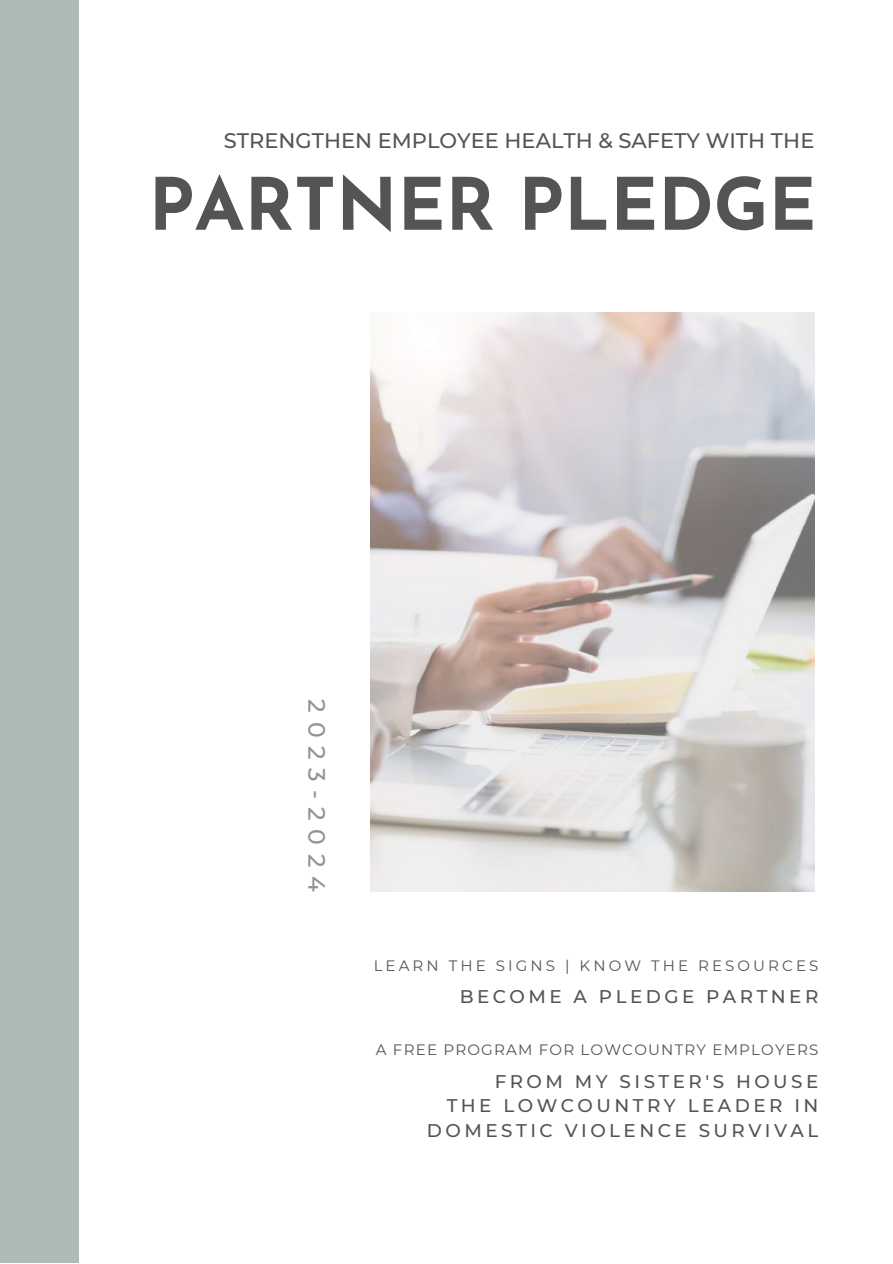
<style>
.page{position:relative;width:893px;height:1264px;background:#fff}
.page>*{position:absolute;margin:0;border:0;box-sizing:border-box;transform-origin:0 0}
.t1{font:700 72px "Josefin Sans";color:#545454}
.t2{font:500 23.55px "Montserrat";letter-spacing:.36em;color:#929292}
.t3{font:500 21px "Montserrat";color:#545454}
.t4{font:500 18.3px/24.8px "Montserrat";letter-spacing:.19em;color:#545454;text-align:right}
.t5{font:15px "Montserrat";letter-spacing:.08em;color:#545454}
.t6{font:15px "Montserrat";letter-spacing:.205em;color:#545454}
</style>
<div class="page">
<img style="left:370px;top:312px;width:444px;height:579px">
<div style="left:0;top:0;width:78px;height:1262px;background:#adbab7"></div>
<p class="t3" style="left:224px;top:128px;width:592px">STRENGTHEN EMPLOYEE HEALTH &amp; SAFETY WITH THE</p>
<h1 class="t1" style="left:149px;top:176px;width:669px">PARTNER PLEDGE</h1>
<p class="t2" style="left:331px;top:699px;width:193px;rotate:90deg">2023-2024</p>
<p class="t6" style="left:373px;top:956px;width:446px">LEARN THE SIGNS | KNOW THE RESOURCES</p>
<p class="t4" style="left:459px;top:984px;width:360px">BECOME A PLEDGE PARTNER</p>
<p class="t5" style="left:376px;top:1040px;width:444px">A FREE PROGRAM FOR LOWCOUNTRY EMPLOYERS</p>
<p class="t4" style="left:427px;top:1068px;width:393px">FROM MY SISTER'S HOUSE<br>THE LOWCOUNTRY LEADER IN<br>DOMESTIC VIOLENCE SURVIVAL</p>
</div>
